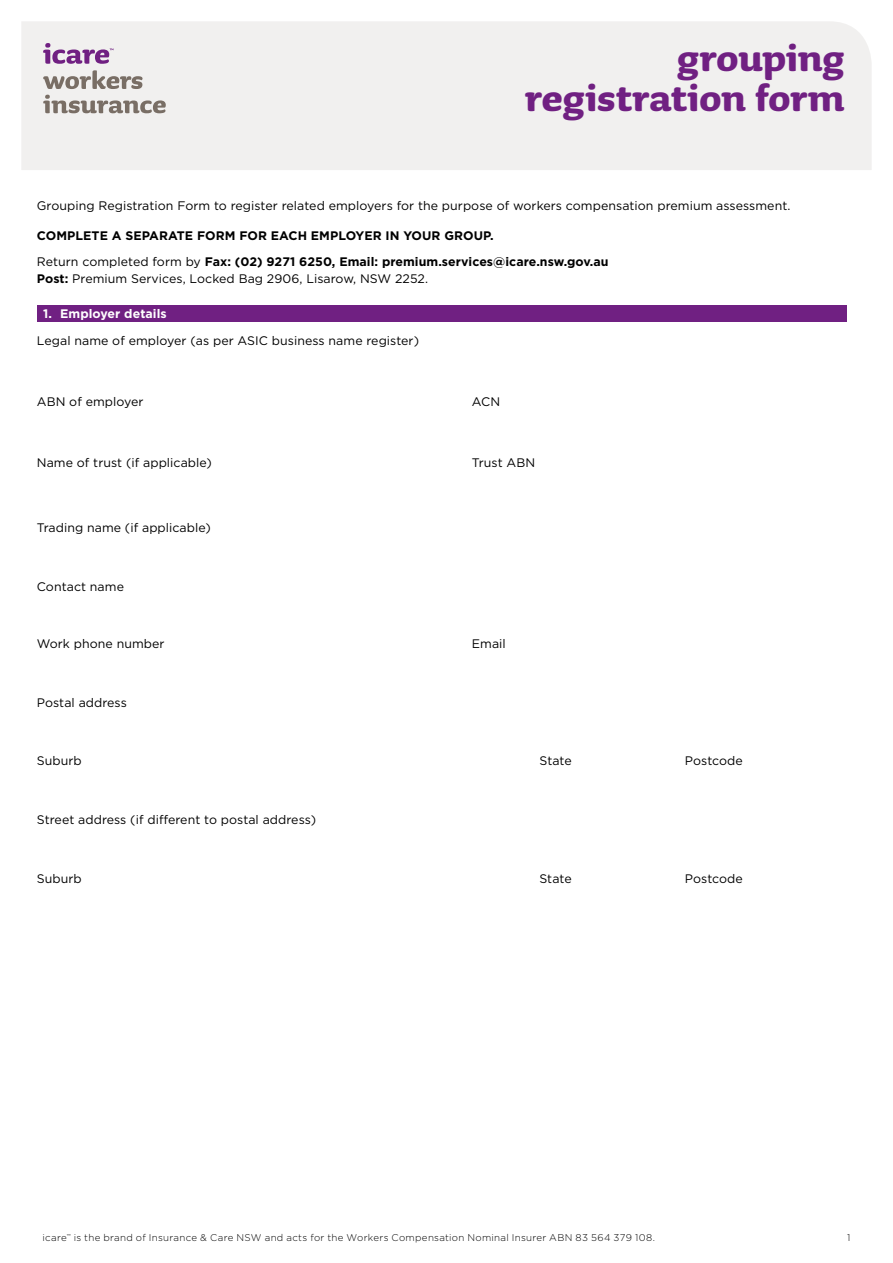
<style>
.page{position:relative;width:893px;height:1263px;background:#fff}
.page>*{position:absolute;margin:0;border:0;box-sizing:border-box;transform-origin:0 0}
.t1{font:700 45px/39px "Sauna Pro";color:#702082;text-align:right}
.t2{font:12.3px "Gotham";letter-spacing:.005em;color:#000}
.t3{font:700 12.3px/25.8px "Gotham";letter-spacing:.005em;color:#000}
.t4{font:700 12.3px "Gotham";letter-spacing:.005em;color:#fff}
.t5{font:300 9.75px "Gotham";letter-spacing:.03em;color:#000}
.s1{font-weight:400}
.s2{font-weight:700}
</style>
<div class="page">
<div style="left:37px;top:305px;width:809px;height:17px;background:#702082"></div>
<div style="left:21px;top:21px;width:851px;height:149px;background:#f1f0ef"></div>
<svg style="left:43px;top:43px;width:70px;height:21px"></svg>
<svg style="left:43px;top:70px;width:123px;height:43px"></svg>
<h1 class="t1" style="left:525px;top:38px;width:321px">grouping registration form</h1>
<p class="t2" style="left:37px;top:198px;width:755px">Grouping Registration Form to register related employers for the purpose of workers compensation premium assessment.</p>
<p class="t3" style="left:37px;top:222px;width:573px">COMPLETE A SEPARATE FORM FOR EACH EMPLOYER IN YOUR GROUP.<br><span class="s1">Return completed form by</span> Fax: (02) 9271 6250, Email: premium.services@icare.nsw.gov.au</p>
<p class="t2" style="left:37px;top:271px;width:393px"><span class="s2">Post:</span> Premium Services, Locked Bag 2906, Lisarow, NSW 2252.</p>
<p class="t4" style="left:43px;top:305px;width:125px">1. Employer details</p>
<p class="t2" style="left:37px;top:333px;width:384px">Legal name of employer (as per ASIC business name register)</p>
<p class="t2" style="left:37px;top:394px;width:108px">ABN of employer</p>
<p class="t2" style="left:472px;top:394px;width:30px">ACN</p>
<p class="t2" style="left:37px;top:455px;width:177px">Name of trust (if applicable)</p>
<p class="t2" style="left:472px;top:455px;width:65px">Trust ABN</p>
<p class="t2" style="left:37px;top:520px;width:176px">Trading name (if applicable)</p>
<p class="t2" style="left:37px;top:579px;width:89px">Contact name</p>
<p class="t2" style="left:37px;top:635px;width:129px">Work phone number</p>
<p class="t2" style="left:472px;top:635px;width:35px">Email</p>
<p class="t2" style="left:37px;top:694px;width:92px">Postal address</p>
<p class="t2" style="left:37px;top:753px;width:46px">Suburb</p>
<p class="t2" style="left:539px;top:753px;width:34px">State</p>
<p class="t2" style="left:685px;top:753px;width:59px">Postcode</p>
<p class="t2" style="left:37px;top:812px;width:281px">Street address (if different to postal address)</p>
<p class="t2" style="left:37px;top:870px;width:46px">Suburb</p>
<p class="t2" style="left:539px;top:870px;width:34px">State</p>
<p class="t2" style="left:685px;top:870px;width:59px">Postcode</p>
<p class="t5" style="left:43px;top:1231px;width:614px">icare<sup>™</sup> is the brand of Insurance &amp; Care NSW and acts for the Workers Compensation Nominal Insurer ABN 83 564 379 108.</p>
<p class="t5" style="left:847px;top:1231px;width:5px">1</p>
</div>
